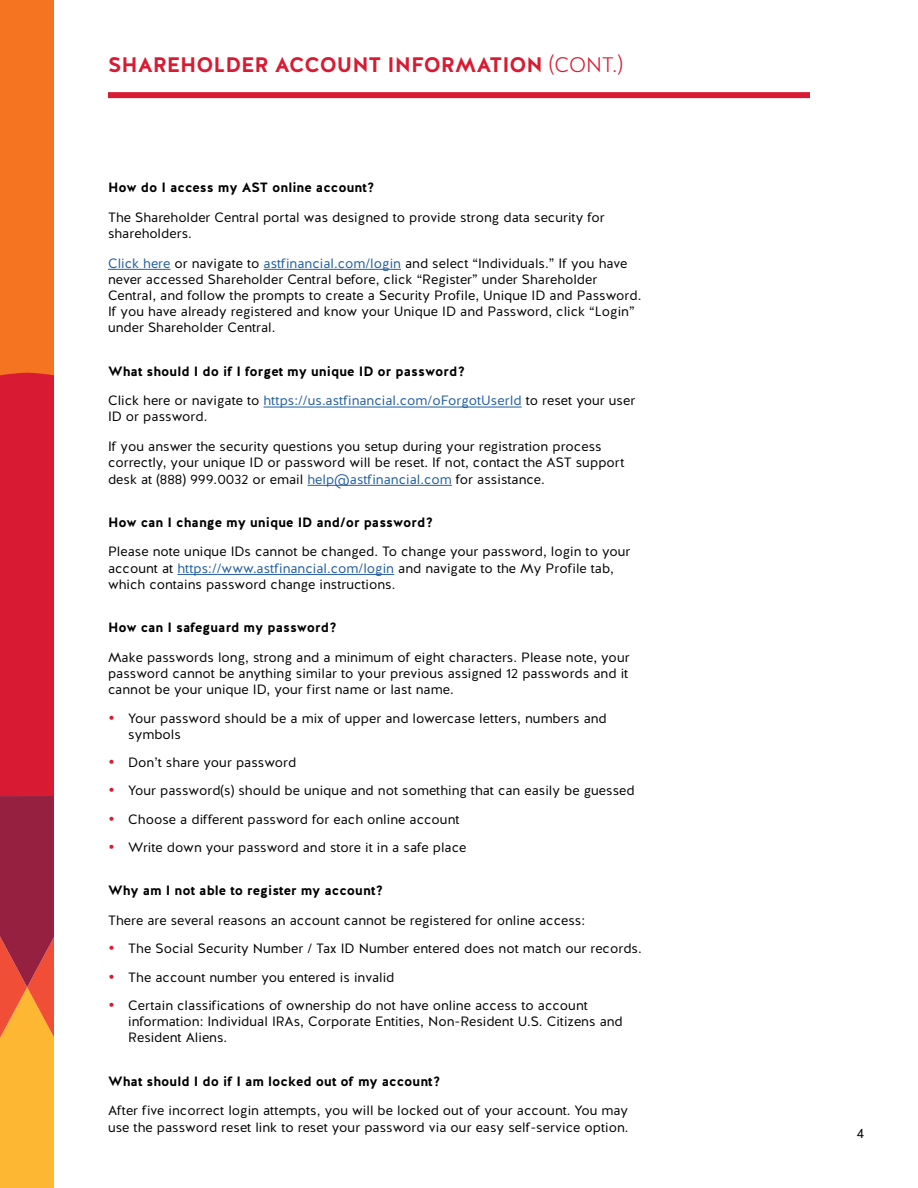
<style>
.page{position:relative;width:918px;height:1188px;background:#fff}
.page>*{position:absolute;margin:0;border:0;box-sizing:border-box;transform-origin:0 0}
.t1{font:700 21px "Halis GR";color:#d81b32}
.t2{font:13.5px/16.2px "Halis GR";color:#000}
.t3{font:700 13.5px "Halis GR";color:#000}
.s1{font-weight:300}
.s2{color:#215e9e}
.s3{font-size:18px;color:#d81b32}
</style>
<div class="page">
<div style="left:0;top:0;width:54px;height:460px;background:#f47421"></div>
<svg style="left:0;top:373px;width:54px;height:815px"></svg>
<hr style="left:108px;top:269px;width:63px;height:1px;background:#215e9e">
<hr style="left:264px;top:269px;width:137px;height:1px;background:#215e9e">
<hr style="left:264px;top:407px;width:258px;height:1px;background:#215e9e">
<hr style="left:307px;top:485px;width:145px;height:1px;background:#215e9e">
<hr style="left:177px;top:574px;width:217px;height:1px;background:#215e9e">
<div style="left:108px;top:92px;width:702px;height:6px;background:#d81b32"></div>
<h1 class="t1" style="left:108px;top:51px;width:516px">SHAREHOLDER ACCOUNT INFORMATION <span class="s1">(CONT.)</span></h1>
<p class="t3" style="left:108px;top:179px;width:268px">How do I access my AST online account?</p>
<p class="t2" style="left:108px;top:209px;width:498px">The Shareholder Central portal was designed to provide strong data security for shareholders.</p>
<p class="t2" style="left:108px;top:255px;width:535px"><span class="s2">Click here</span> or navigate to <span class="s2">astfinancial.com/login</span> and select “Individuals.” If you have never accessed Shareholder Central before, click “Register” under Shareholder Central, and follow the prompts to create a Security Profile, Unique ID and Password.<br>If you have already registered and know your Unique ID and Password, click “Login” under Shareholder Central.</p>
<p class="t3" style="left:108px;top:362px;width:359px">What should I do if I forget my unique ID or password?</p>
<p class="t2" style="left:108px;top:393px;width:529px">Click here or navigate to <span class="s2">https://us.astfinancial.com/oForgotUserId</span> to reset your user<br>ID or password.</p>
<p class="t2" style="left:108px;top:439px;width:518px">If you answer the security questions you setup during your registration process correctly, your unique ID or password will be reset. If not, contact the AST support desk at (888) 999.0032 or email <span class="s2">help@astfinancial.com</span> for assistance.</p>
<p class="t3" style="left:108px;top:513px;width:327px">How can I change my unique ID and/or password?</p>
<p class="t2" style="left:108px;top:544px;width:524px">Please note unique IDs cannot be changed. To change your password, login to your account at <span class="s2">https://www.astfinancial.com/login</span> and navigate to the My Profile tab, which contains password change instructions.</p>
<p class="t3" style="left:108px;top:619px;width:230px">How can I safeguard my password?</p>
<p class="t2" style="left:108px;top:649px;width:523px;text-align:justify">Make passwords long, strong and a minimum of eight characters. Please note, your password cannot be anything similar to your previous assigned 12 passwords and it cannot be your unique ID, your first name or last name.</p>
<p class="t2" style="left:128px;top:710px;width:480px;text-indent:-20px"><span class="s3">•</span> Your password should be a mix of upper and lowercase letters, numbers and symbols</p>
<p class="t2" style="left:108px;top:755px;width:190px"><span class="s3">•</span> Don’t share your password</p>
<p class="t2" style="left:108px;top:783px;width:528px"><span class="s3">•</span> Your password(s) should be unique and not something that can easily be guessed</p>
<p class="t2" style="left:108px;top:811px;width:353px"><span class="s3">•</span> Choose a different password for each online account</p>
<p class="t2" style="left:108px;top:840px;width:360px"><span class="s3">•</span> Write down your password and store it in a safe place</p>
<p class="t3" style="left:108px;top:882px;width:277px">Why am I not able to register my account?</p>
<p class="t2" style="left:108px;top:913px;width:479px">There are several reasons an account cannot be registered for online access:</p>
<p class="t2" style="left:108px;top:941px;width:535px"><span class="s3">•</span> The Social Security Number / Tax ID Number entered does not match our records.</p>
<p class="t2" style="left:108px;top:969px;width:288px"><span class="s3">•</span> The account number you entered is invalid</p>
<p class="t2" style="left:128px;top:998px;width:496px;text-indent:-20px"><span class="s3">•</span> Certain classifications of ownership do not have online access to account information: Individual IRAs, Corporate Entities, Non-Resident U.S. Citizens and<br>Resident Aliens.</p>
<p class="t3" style="left:108px;top:1072px;width:334px">What should I do if I am locked out of my account?</p>
<p class="t2" style="left:108px;top:1103px;width:522px">After five incorrect login attempts, you will be locked out of your account. You may use the password reset link to reset your password via our easy self-service option.</p>
<p class="t2" style="left:857px;top:1126px;width:9px">4</p>
</div>
